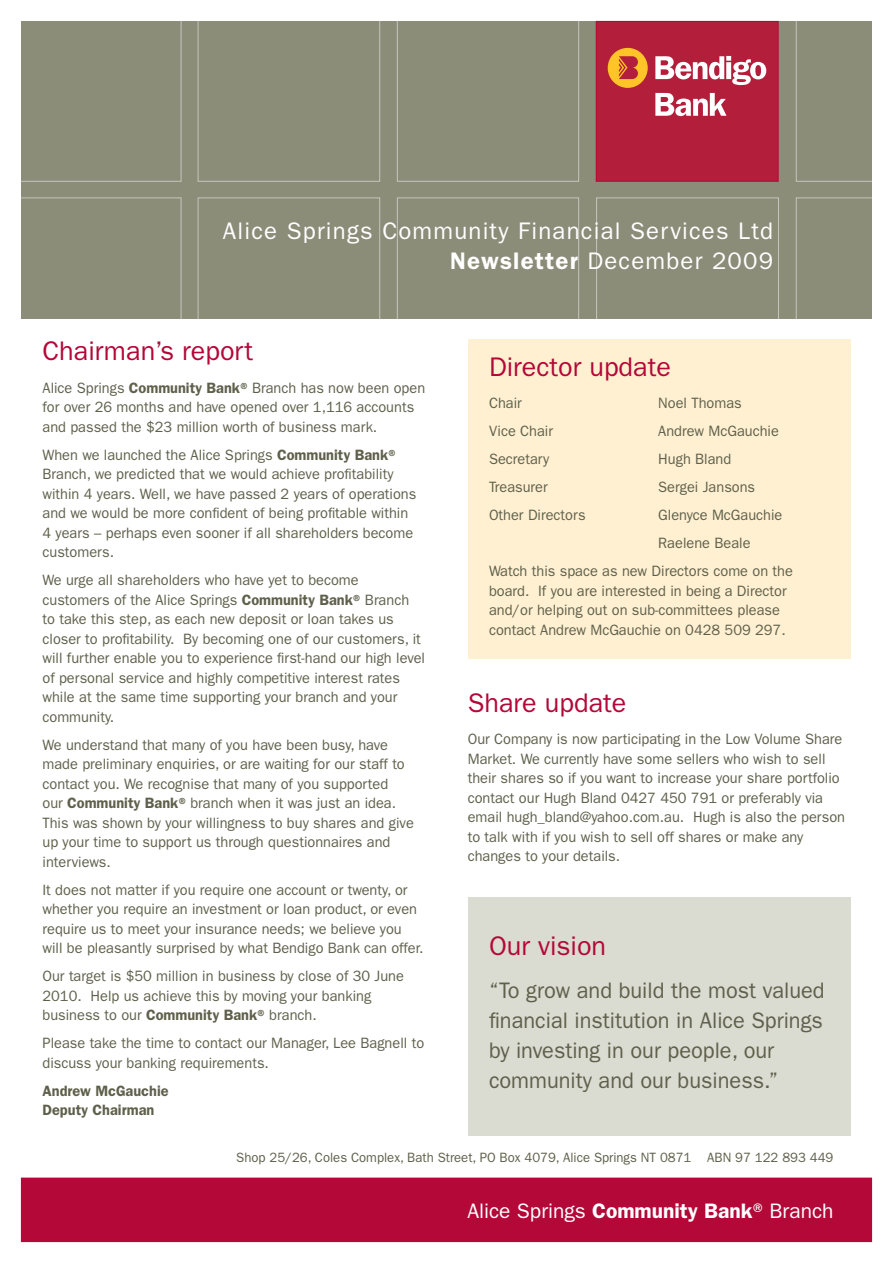
<style>
.page{position:relative;width:893px;height:1263px;background:#fff}
.page>*{position:absolute;margin:0;border:0;box-sizing:border-box;transform-origin:0 0}
.t1{font:27px "Franklin Gothic";color:#b30838}
.t2{font:24px/30px "Franklin Gothic";letter-spacing:.05em;color:#fff;text-align:right}
.t3{font:22.5px/30px "Franklin Gothic";color:#5f604b}
.t4{font:21px "Franklin Gothic";color:#fff}
.t5{font:15px/19.5px "Franklin Gothic";color:#5f604b}
.t6{font:600 15px/19.5px "Franklin Gothic";color:#5f604b}
.t7{font:13.5px "Franklin Gothic";color:#5f604b}
.s1{font-weight:600}
</style>
<div class="page">
<div style="left:468px;top:339px;width:382px;height:320px;background:#fff0d2"></div>
<div style="left:468px;top:897px;width:382px;height:238px;background:#dadbd1"></div>
<div style="left:21px;top:21px;width:851px;height:298px;background:#8c8d79"></div>
<div style="left:596px;top:21px;width:181px;height:160px;background:#b31e3b"></div>
<div style="left:608px;top:48px;width:40px;height:40px;background:#ffc428;border-radius:50%"></div>
<svg style="left:619px;top:56px;width:19px;height:23px"></svg>
<svg style="left:655px;top:56px;width:111px;height:29px"></svg>
<svg style="left:655px;top:93px;width:71px;height:23px"></svg>
<div style="left:596px;top:21px;width:182px;height:160px;border:1px solid #b30838"></div>
<div style="left:21px;top:1178px;width:851px;height:63px;background:#b30838"></div>
<div style="left:21px;top:1178px;width:851px;height:64px;border:1px solid #b30838"></div>
<svg style="left:21px;top:21px;width:160px;height:161px"></svg>
<svg style="left:21px;top:198px;width:160px;height:121px"></svg>
<div style="left:198px;top:198px;width:182px;height:134px;border:1px solid #fff"></div>
<div style="left:397px;top:198px;width:182px;height:129px;border:1px solid #fff"></div>
<div style="left:596px;top:198px;width:183px;height:136px;border:1px solid #fff"></div>
<svg style="left:796px;top:198px;width:76px;height:121px"></svg>
<svg style="left:198px;top:21px;width:182px;height:161px"></svg>
<svg style="left:397px;top:21px;width:182px;height:161px"></svg>
<svg style="left:796px;top:21px;width:76px;height:161px"></svg>
<h2 class="t2" style="left:223px;top:216px;width:552px">Alice Springs Community Financial Services Ltd<br><span class="s1">Newsletter</span> December 2009</h2>
<h1 class="t1" style="left:43px;top:336px;width:212px">Chairman’s report</h1>
<p class="t5" style="left:43px;top:378px;width:384px">Alice Springs <span class="s1">Community Bank®</span> Branch has now been open for over 26 months and have opened over 1,116 accounts and passed the $23 million worth of business mark.</p>
<p class="t5" style="left:43px;top:445px;width:375px">When we launched the Alice Springs <span class="s1">Community Bank® </span>Branch, we predicted that we would achieve profitability within 4 years. Well, we have passed 2 years of operations and we would be more confident of being profitable within 4 years – perhaps even sooner if all shareholders become customers.</p>
<p class="t5" style="left:43px;top:570px;width:384px">We urge all shareholders who have yet to become customers of the Alice Springs <span class="s1">Community Bank®</span> Branch to take this step, as each new deposit or loan takes us closer to profitability. By becoming one of our customers, it will further enable you to experience first-hand our high level of personal service and highly competitive interest rates while at the same time supporting your branch and your community.</p>
<p class="t5" style="left:43px;top:735px;width:373px">We understand that many of you have been busy, have made preliminary enquiries, or are waiting for our staff to contact you. We recognise that many of you supported<br>our <span class="s1">Community Bank®</span> branch when it was just an idea.<br>This was shown by your willingness to buy shares and give up your time to support us through questionnaires and interviews.</p>
<p class="t5" style="left:43px;top:880px;width:382px">It does not matter if you require one account or twenty, or whether you require an investment or loan product, or even require us to meet your insurance needs; we believe you will be pleasantly surprised by what Bendigo Bank can offer.</p>
<p class="t5" style="left:43px;top:966px;width:363px">Our target is $50 million in business by close of 30 June<br>2010. Help us achieve this by moving your banking business to our <span class="s1">Community Bank®</span> branch.</p>
<p class="t5" style="left:43px;top:1033px;width:383px">Please take the time to contact our Manager, Lee Bagnell to discuss your banking requirements.</p>
<p class="t6" style="left:43px;top:1081px;width:128px">Andrew McGauchie<br>Deputy Chairman</p>
<h1 class="t1" style="left:489px;top:351px;width:183px">Director update</h1>
<p class="t5" style="left:489px;top:394px;width:34px">Chair</p>
<p class="t5" style="left:658px;top:394px;width:85px">Noel Thomas</p>
<p class="t5" style="left:489px;top:422px;width:66px">Vice Chair</p>
<p class="t5" style="left:658px;top:422px;width:122px">Andrew McGauchie</p>
<p class="t5" style="left:489px;top:450px;width:62px">Secretary</p>
<p class="t5" style="left:658px;top:450px;width:75px">Hugh Bland</p>
<p class="t5" style="left:489px;top:478px;width:60px">Treasurer</p>
<p class="t5" style="left:658px;top:478px;width:98px">Sergei Jansons</p>
<p class="t5" style="left:489px;top:506px;width:98px">Other Directors</p>
<p class="t5" style="left:658px;top:506px;width:126px">Glenyce McGauchie</p>
<p class="t5" style="left:658px;top:534px;width:94px">Raelene Beale</p>
<p class="t5" style="left:489px;top:562px;width:305px">Watch this space as new Directors come on the</p>
<p class="t5" style="left:489px;top:581px;width:299px">board. If you are interested in being a Director and/or helping out on sub-committees please contact Andrew McGauchie on 0428 509 297.</p>
<h1 class="t1" style="left:468px;top:687px;width:160px">Share update</h1>
<p class="t5" style="left:468px;top:729px;width:379px">Our Company is now participating in the Low Volume Share Market. We currently have some sellers who wish to sell their shares so if you want to increase your share portfolio contact our Hugh Bland 0427 450 791 or preferably via email hugh_bland@yahoo.com.au. Hugh is also the person to talk with if you wish to sell off shares or make any changes to your details.</p>
<h1 class="t1" style="left:489px;top:930px;width:119px">Our vision</h1>
<h3 class="t3" style="left:489px;top:975px;width:337px">“To grow and build the most valued financial institution in Alice Springs by investing in our people, our community and our business.”</h3>
<p class="t7" style="left:236px;top:1150px;width:599px">Shop 25/26, Coles Complex, Bath Street, PO Box 4079, Alice Springs NT 0871 ABN 97 122 893 449</p>
<h3 class="t4" style="left:467px;top:1198px;width:368px">Alice Springs <span class="s1">Community Bank</span>® Branch</h3>
</div>
